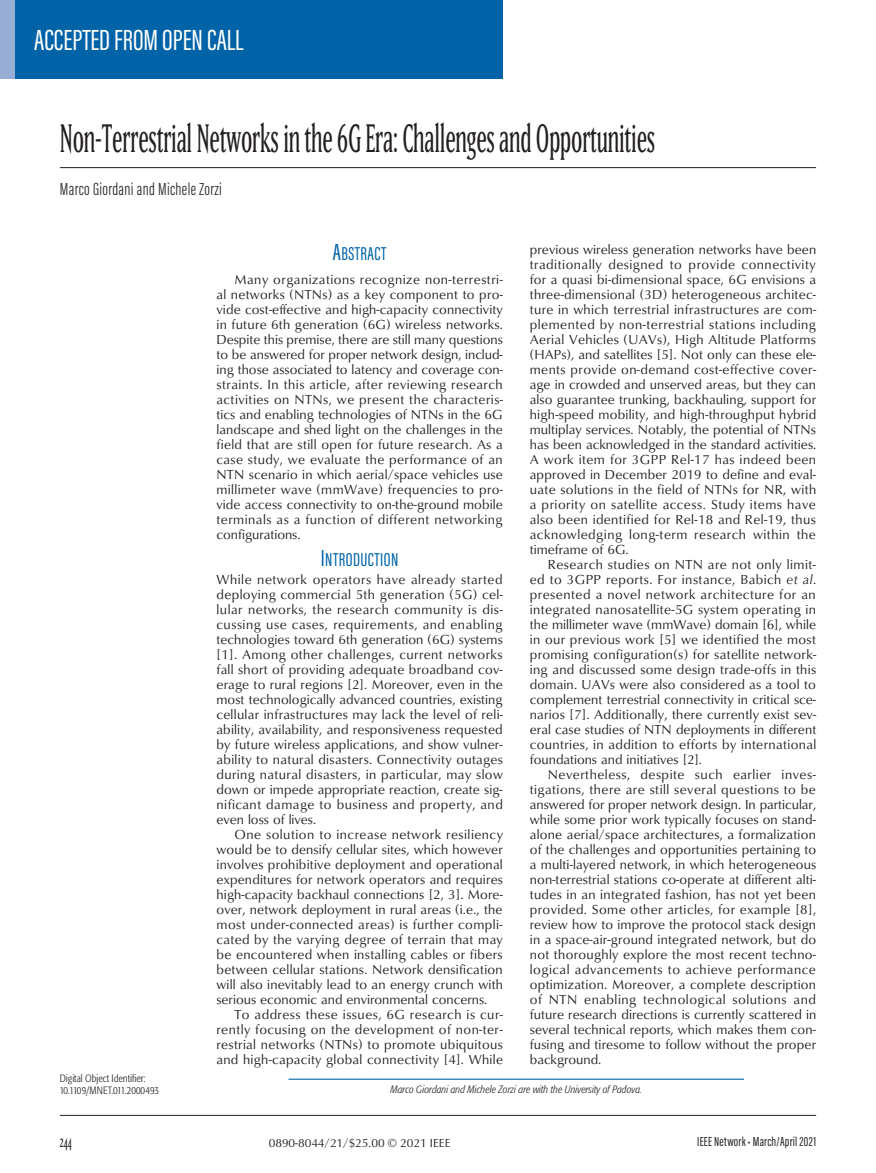
<style>
.page{position:relative;width:876px;height:1173px;background:#fff}
.page>*{position:absolute;margin:0;border:0;box-sizing:border-box;transform-origin:0 0}
.t1{font:condensed 39px "Matrix II Ext OT";letter-spacing:-.005em;color:#231f20}
.t2{font:30px "Acumin Pro Extra Cond";color:#fff}
.t3{font:19.2px "Acumin Pro Extra Cond Regular SC800";letter-spacing:.025em;color:#0163a7}
.t4{font:300 18px "Acumin Pro Extra Cond";letter-spacing:.02em;color:#231f20}
.t5{font:16.5px "Matrix II Ext OT Narrow SC800";color:#231f20}
.t6{font:13.5px/15px "Classico URW";letter-spacing:.02em;color:#231f20;text-align:justify}
.t7{font:13.5px "Acumin Pro Extra Cond";letter-spacing:.015em;color:#231f20}
.t8{font:12px "Classico URW Reg SC800";color:#231f20}
.t9{font:italic 300 condensed 10.5px "Formata";color:#231f20}
.t10{font:300 condensed 10.5px/12px "Formata";color:#231f20}
.s1{font-size:24px}
.s2{font-style:italic}
</style>
<div class="page">
<hr style="left:60px;top:1115px;width:756px;height:1px;background:#231f20">
<div style="left:0;top:0;width:503px;height:78px;background:#0163a7"></div>
<div style="left:0;top:0;width:15px;height:78px;background:#97add4"></div>
<hr style="left:60px;top:167px;width:756px;height:1px;background:#231f20">
<hr style="left:288px;top:1078px;width:456px;height:1px;background:#0163a7">
<h2 class="t2" style="left:34px;top:22px;width:211px">ACCEPTED FROM OPEN CALL</h2>
<h1 class="t1" style="left:60px;top:115px;width:597px">Non-Terrestrial Networks in the 6G Era: Challenges and Opportunities</h1>
<h3 class="t4" style="left:60px;top:178px;width:164px">Marco Giordani and Michele Zorzi</h3>
<h3 class="t3" style="left:333px;top:242px;width:55px"><span class="s1">A</span>BSTRACT</h3>
<p class="t6" style="left:216px;top:271px;width:288px;text-indent:18px">Many organizations recognize non-terrestri&shy;al networks (NTNs) as a key component to pro&shy;vide cost-effective and high-capacity connectivity in future 6th generation (6G) wireless networks.<br>Despite this premise, there are still many questions to be answered for proper network design, includ&shy;ing those associated to latency and coverage con&shy;straints. In this article, after reviewing research activities on NTNs, we present the characteris&shy;tics and enabling technologies of NTNs in the 6G landscape and shed light on the challenges in the field that are still open for future research. As a case study, we evaluate the performance of an NTN scenario in which aerial/space vehicles use millimeter wave (mmWave) frequencies to pro&shy;vide access connectivity to on-the-ground mobile terminals as a function of different networking configurations.</p>
<h3 class="t3" style="left:321px;top:548px;width:79px"><span class="s1">I</span>NTRODUCTION</h3>
<p class="t6" style="left:216px;top:571px;width:288px">While network operators have already started deploying commercial 5th generation (5G) cel&shy;lular networks, the research community is dis&shy;cussing use cases, requirements, and enabling technologies toward 6th generation (6G) systems [1]. Among other challenges, current networks fall short of providing adequate broadband cov&shy;erage to rural regions [2]. Moreover, even in the most technologically advanced countries, existing cellular infrastructures may lack the level of reli&shy;ability, availability, and responsiveness requested by future wireless applications, and show vulner&shy;ability to natural disasters. Connectivity outages during natural disasters, in particular, may slow down or impede appropriate reaction, create sig&shy;nificant damage to business and property, and even loss of lives.</p>
<p class="t6" style="left:216px;top:826px;width:288px;text-indent:18px">One solution to increase network resiliency would be to densify cellular sites, which however involves prohibitive deployment and operational expenditures for network operators and requires high-capacity backhaul connections [2, 3]. More&shy;over, network deployment in rural areas (i.e., the most under-connected areas) is further compli&shy;cated by the varying degree of terrain that may be encountered when installing cables or fibers between cellular stations. Network densification will also inevitably lead to an energy crunch with serious economic and environmental concerns.</p>
<p class="t6" style="left:216px;top:1006px;width:288px;text-indent:18px">To address these issues, 6G research is cur&shy;rently focusing on the development of non-ter&shy;restrial networks (NTNs) to promote ubiquitous and high-capacity global connectivity [4]. While</p>
<p class="t6" style="left:530px;top:241px;width:288px">previous wireless generation networks have been traditionally designed to provide connectivity for a quasi bi-dimensional space, 6G envisions a three-dimensional (3D) heterogeneous architec&shy;ture in which terrestrial infrastructures are com&shy;plemented by non-terrestrial stations including Aerial Vehicles (UAVs), High Altitude Platforms (HAPs), and satellites [5]. Not only can these ele&shy;ments provide on-demand cost-effective cover&shy;age in crowded and unserved areas, but they can also guarantee trunking, backhauling, support for high-speed mobility, and high-throughput hybrid multiplay services. Notably, the potential of NTNs has been acknowledged in the standard activities.<br>A work item for 3GPP Rel-17 has indeed been approved in December 2019 to define and eval&shy;uate solutions in the field of NTNs for NR, with a priority on satellite access. Study items have also been identified for Rel-18 and Rel-19, thus acknowledging long-term research within the timeframe of 6G.</p>
<p class="t6" style="left:530px;top:556px;width:288px;text-indent:18px">Research studies on NTN are not only limit&shy;ed to 3GPP reports. For instance, Babich <span class="s2">et al</span>. presented a novel network architecture for an integrated nanosatellite-5G system operating in the millimeter wave (mmWave) domain [6], while in our previous work [5] we identified the most promising configuration(s) for satellite network&shy;ing and discussed some design trade-offs in this domain. UAVs were also considered as a tool to complement terrestrial connectivity in critical sce&shy;narios [7]. Additionally, there currently exist sev&shy;eral case studies of NTN deployments in different countries, in addition to efforts by international foundations and initiatives [2].</p>
<p class="t6" style="left:530px;top:766px;width:288px;text-indent:18px">Nevertheless, despite such earlier inves&shy;tigations, there are still several questions to be answered for proper network design. In particular, while some prior work typically focuses on stand&shy;alone aerial/space architectures, a formalization of the challenges and opportunities pertaining to a multi-layered network, in which heterogeneous non-terrestrial stations co-operate at different alti&shy;tudes in an integrated fashion, has not yet been provided. Some other articles, for example [8], review how to improve the protocol stack design in a space-air-ground integrated network, but do not thoroughly explore the most recent techno&shy;logical advancements to achieve performance optimization. Moreover, a complete description of NTN enabling technological solutions and future research directions is currently scattered in several technical reports, which makes them con&shy;fusing and tiresome to follow without the proper background.</p>
<p class="t10" style="left:60px;top:1072px;width:101px">Digital Object Identifier:<br>10.1109/MNET.011.2000493</p>
<p class="t9" style="left:390px;top:1083px;width:253px">Marco Giordani and Michele Zorzi are with the University of Padova.</p>
<p class="t5" style="left:60px;top:1131px;width:14px">244</p>
<p class="t8" style="left:269px;top:1134px;width:183px">0890-8044/21/$25.00 © 2021 IEEE</p>
<p class="t7" style="left:697px;top:1133px;width:120px">IEEE Network • March/April 2021</p>
</div>
